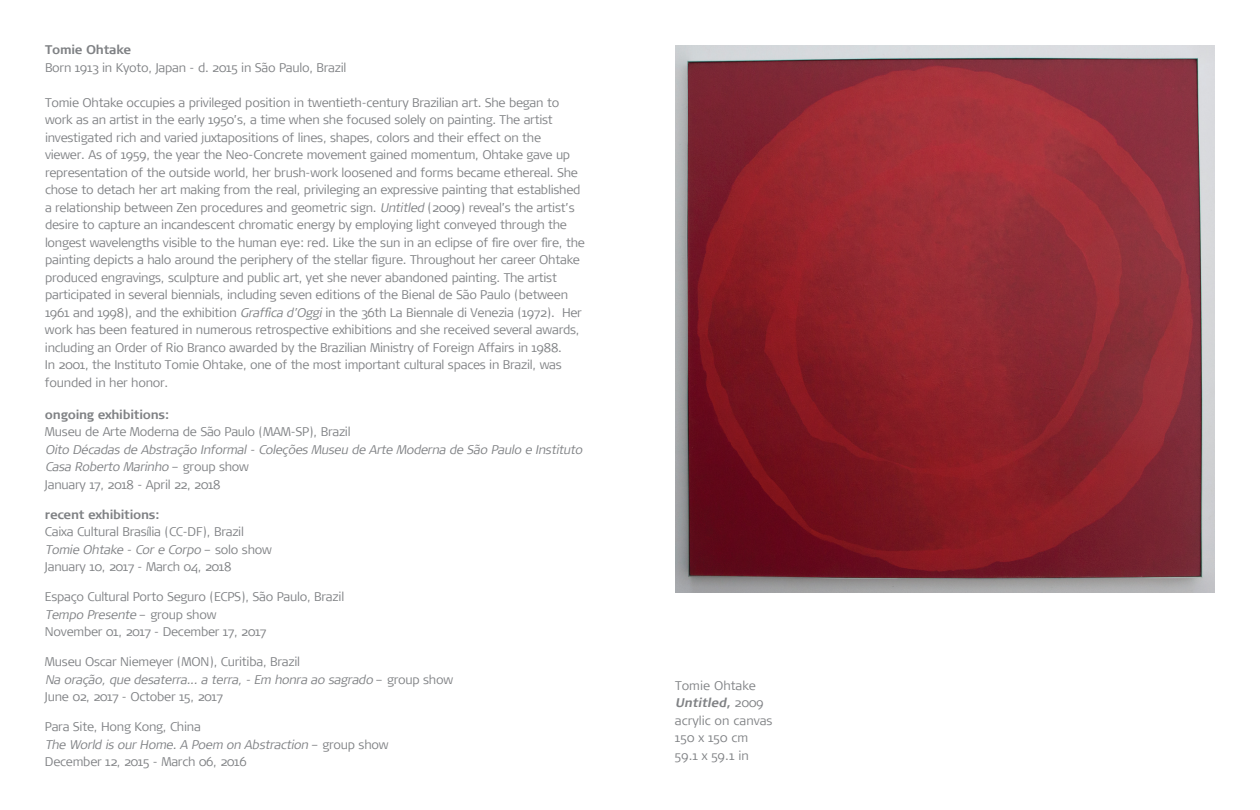
<style>
.page{position:relative;width:1260px;height:810px;background:#fff}
.page>*{position:absolute;margin:0;border:0;box-sizing:border-box;transform-origin:0 0}
.t1{font:300 12.5px/17.5px "Signa";letter-spacing:-.02em;color:#808285}
.t2{font:italic 300 12.5px/17.5px "Signa";color:#808285}
.t3{font:300 12.5px/17.5px "Signa";color:#808285}
.t4{font:700 12.5px "Signa";letter-spacing:-.02em;color:#808285}
.s1{font-style:italic}
.s2{font-style:normal}
.s3{font-weight:700;font-style:italic}
</style>
<div class="page">
<img style="left:675px;top:45px;width:540px;height:548px">
<p class="t4" style="left:45px;top:43px;width:88px">Tomie Ohtake</p>
<p class="t1" style="left:45px;top:59px;width:303px">Born 1913 in Kyoto, Japan - d. 2015 in São Paulo, Brazil</p>
<p class="t1" style="left:45px;top:94px;width:541px">Tomie Ohtake occupies a privileged position in twentieth-century Brazilian art. She began to work as an artist in the early 1950’s, a time when she focused solely on painting. The artist investigated rich and varied juxtapositions of lines, shapes, colors and their effect on the<br>viewer. As of 1959, the year the Neo-Concrete movement gained momentum, Ohtake gave up representation of the outside world, her brush-work loosened and forms became ethereal. She chose to detach her art making from the real, privileging an expressive painting that established a relationship between Zen procedures and geometric sign. <span class="s1">Untitled</span> (2009) reveal’s the artist’s desire to capture an incandescent chromatic energy by employing light conveyed through the longest wavelengths visible to the human eye: red. Like the sun in an eclipse of fire over fire, the painting depicts a halo around the periphery of the stellar figure. Throughout her career Ohtake produced engravings, sculpture and public art, yet she never abandoned painting. The artist participated in several biennials, including seven editions of the Bienal de São Paulo (between 1961 and 1998), and the exhibition <span class="s1">Graffica d’Oggi</span> in the 36th La Biennale di Venezia (1972). Her work has been featured in numerous retrospective exhibitions and she received several awards, including an Order of Rio Branco awarded by the Brazilian Ministry of Foreign Affairs in 1988.<br>In 2001, the Instituto Tomie Ohtake, one of the most important cultural spaces in Brazil, was founded in her honor.</p>
<p class="t4" style="left:45px;top:407px;width:126px">ongoing exhibitions:</p>
<p class="t1" style="left:45px;top:423px;width:307px">Museu de Arte Moderna de São Paulo (MAM-SP), Brazil</p>
<p class="t2" style="left:45px;top:441px;width:541px">Oito Décadas de Abstração Informal - Coleções Museu de Arte Moderna de São Paulo e Instituto<br>Casa Roberto Marinho <span class="s2">– g r o u p s h o w<br>January 17, 2018 - April 22, 2018</span></p>
<p class="t4" style="left:45px;top:507px;width:116px">recent exhibitions:</p>
<p class="t1" style="left:45px;top:523px;width:228px">Caixa Cultural Brasília (CC-DF), Brazil<br><span class="s1">Tomie Ohtake - Cor e Corpo</span> – s o l o s h o w<br>January 10, 2017 - March 04, 2018</p>
<p class="t1" style="left:45px;top:588px;width:301px">Espaço Cultural Porto Seguro (ECPS), São Paulo, Brazil<br><span class="s1">Tempo Presente</span> – g r o u p s h o w<br>November 01, 2017 - December 17, 2017</p>
<p class="t1" style="left:45px;top:653px;width:410px">Museu Oscar Niemeyer (MON), Curitiba, Brazil<br><span class="s1">Na oração, que desaterra... a terra, - Em honra ao sagrado</span> – g r o u p s h o w<br>June 02, 2017 - October 15, 2017</p>
<p class="t1" style="left:45px;top:718px;width:345px">Para Site, Hong Kong, China<br><span class="s1">The World is our Home. A Poem on Abstraction</span> – g r o u p s h o w<br>December 12, 2015 - March 06, 2016</p>
<p class="t3" style="left:675px;top:677px;width:99px">Tomie Ohtake<br><span class="s3">Untitled,</span> 2 0 0 9 acrylic on canvas<br>150 x 150 cm<br>59.1 x 59.1 in</p>
</div>
